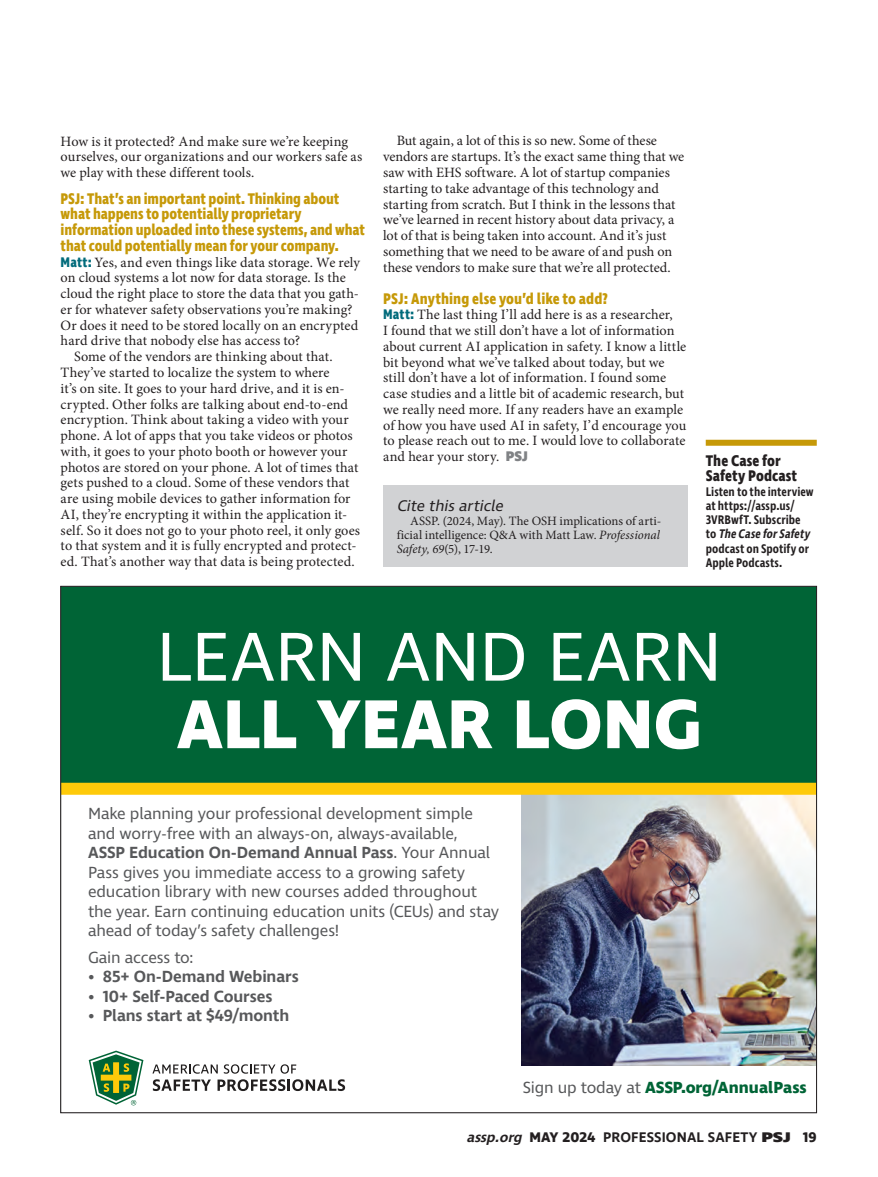
<style>
.page{position:relative;width:878px;height:1177px;background:#fff}
.page>*{position:absolute;margin:0;border:0;box-sizing:border-box;transform-origin:0 0}
.t1{font:70.5px "Ingra";color:#fff}
.t2{font:700 70.5px "Ingra";color:#fff}
.t3{font:16.5px/19.5px "Ingra";letter-spacing:-.01em;color:#57585a}
.t4{font:600 16.5px "Ingra";letter-spacing:-.005em;color:#57585a}
.t5{font:700 16.5px "Ingra";letter-spacing:.005em;color:#006436}
.t6{font:700 15.75px/15.8px "Ingra Cd";letter-spacing:-.005em;color:#c69908}
.t7{font:700 15.75px/15.8px "Ingra Cd";letter-spacing:.005em;color:#231f20}
.t8{font:italic 15.75px "Ingra";color:#231f20}
.t9{font:14.25px/15.8px "Minion Pro";color:#231f20}
.t10{font:600 14.25px "Ingra";letter-spacing:.01em;color:#231f20}
.t11{font:12.75px/14.2px "Minion Pro";color:#231f20;text-align:justify}
.t12{font:600 12.75px/14.2px "Ingra Cd";color:#231f20}
.s1{font-family:"Ingra Cd";font-weight:700;color:#006b7b}
.s2{font-family:"Ingra";font-weight:800;color:#808285}
.s3{font-style:italic}
.s4{font-weight:600}
.s5{font-weight:400;color:#57585a}
.s6{font-weight:700}
.s7{font-weight:800}
</style>
<div class="page">
<div style="left:61px;top:586px;width:756px;height:204px;background:#006436"></div>
<svg style="left:89px;top:1050px;width:54px;height:55px"></svg>
<svg style="left:152px;top:1064px;width:66px;height:9px"></svg>
<svg style="left:224px;top:1064px;width:72px;height:9px"></svg>
<svg style="left:153px;top:1079px;width:58px;height:11px"></svg>
<svg style="left:217px;top:1079px;width:128px;height:11px"></svg>
<img style="left:521px;top:794px;width:294px;height:271px">
<div style="left:61px;top:782px;width:756px;height:12px;background:#feca0a"></div>
<div style="left:706px;top:439px;width:111px;height:6px;background:#c69908"></div>
<div style="left:383px;top:485px;width:305px;height:82px;background:#d1d2d4"></div>
<p class="t9" style="left:61px;top:133px;width:303px">How is it protected? And make sure we’re keeping ourselves, our organizations and our workers safe as we play with these different tools.</p>
<p class="t6" style="left:61px;top:191px;width:306px">PSJ: That’s an important point. Thinking about what happens to potentially proprietary information uploaded into these systems, and what that could potentially mean for your company.</p>
<p class="t9" style="left:61px;top:254px;width:301px"><span class="s1">Matt:</span> Yes, and even things like data storage. We rely</p>
<p class="t9" style="left:61px;top:270px;width:287px">on cloud systems a lot now for data storage. Is the</p>
<p class="t9" style="left:61px;top:286px;width:300px">cloud the right place to store the data that you gath-</p>
<p class="t9" style="left:61px;top:301px;width:293px">er for whatever safety observations you’re making?</p>
<p class="t9" style="left:61px;top:317px;width:299px">Or does it need to be stored locally on an encrypted</p>
<p class="t9" style="left:61px;top:333px;width:241px">hard drive that nobody else has access to?</p>
<p class="t9" style="left:74px;top:349px;width:260px">Some of the vendors are thinking about that.</p>
<p class="t9" style="left:61px;top:364px;width:270px">They’ve started to localize the system to where</p>
<p class="t9" style="left:61px;top:380px;width:285px">it’s on site. It goes to your hard drive, and it is en-</p>
<p class="t9" style="left:61px;top:396px;width:289px">crypted. Other folks are talking about end-to-end</p>
<p class="t9" style="left:61px;top:412px;width:290px">encryption. Think about taking a video with your</p>
<p class="t9" style="left:61px;top:427px;width:294px">phone. A lot of apps that you take videos or photos</p>
<p class="t9" style="left:61px;top:443px;width:288px">with, it goes to your photo booth or however your</p>
<p class="t9" style="left:61px;top:459px;width:299px">photos are stored on your phone. A lot of times that</p>
<p class="t9" style="left:61px;top:475px;width:290px">gets pushed to a cloud. Some of these vendors that</p>
<p class="t9" style="left:61px;top:490px;width:291px">are using mobile devices to gather information for</p>
<p class="t9" style="left:61px;top:506px;width:288px">AI, they’re encrypting it within the application it-</p>
<p class="t9" style="left:61px;top:522px;width:301px">self. So it does not go to your photo reel, it only goes</p>
<p class="t9" style="left:61px;top:538px;width:297px">to that system and it is fully encrypted and protect-</p>
<p class="t9" style="left:61px;top:553px;width:296px">ed. That’s another way that data is being protected.</p>
<p class="t9" style="left:383px;top:133px;width:303px;text-indent:13px">But again, a lot of this is so new. Some of these vendors are startups. It’s the exact same thing that we saw with EHS software. A lot of startup companies starting to take advantage of this technology and starting from scratch. But I think in the lessons that we’ve learned in recent history about data privacy, a lot of that is being taken into account. And it’s just something that we need to be aware of and push on these vendors to make sure that we’re all protected.</p>
<p class="t6" style="left:383px;top:291px;width:226px">PSJ: Anything else you’d like to add?</p>
<p class="t9" style="left:383px;top:307px;width:305px"><span class="s1">Matt:</span> The last thing I’ll add here is as a researcher,<br>I found that we still don’t have a lot of information about current AI application in safety. I know a little bit beyond what we’ve talked about today, but we still don’t have a lot of information. I found some case studies and a little bit of academic research, but we really need more. If any readers have an example of how you have used AI in safety, I’d encourage you to please reach out to me. I would love to collaborate and hear your story. <span class="s2">PSJ</span></p>
<p class="t8" style="left:397px;top:495px;width:111px">Cite thisarticle</p>
<p class="t11" style="left:397px;top:513px;width:266px;text-indent:14px">ASSP. (2024, May). The OSH implications of arti&shy;ficial intelligence: Q&amp;A with Matt Law. <span class="s3">Professional Safety, 69</span>(5), 17-19.</p>
<p class="t7" style="left:706px;top:453px;width:93px">The Case for<br>Safety Podcast</p>
<p class="t12" style="left:706px;top:485px;width:109px">Listen to the interview at https://assp.us/<br>3VRBwfT. Subscribe<br>t o <span class="s3">TheCaseforSafety </span>podcast on Spotify or<br>Apple Podcasts.</p>
<h1 class="t1" style="left:156px;top:613px;width:567px">LEARN AND EARN</h1>
<h1 class="t2" style="left:177px;top:679px;width:526px">ALL YEAR LONG</h1>
<p class="t3" style="left:88px;top:804px;width:413px">Make planning your professional development simple and worry-free with an always-on, always-available,<br><span class="s4">ASSP Education On-Demand Annual Pass</span>. Your Annual Pass gives you immediate access to a growing safety education library with new courses added throughout the year. Earn continuing education units (CEUs) and stay ahead of today’s safety challenges!</p>
<p class="t3" style="left:88px;top:948px;width:107px">Gain access to:</p>
<p class="t4" style="left:88px;top:966px;width:212px">• 85+ On-Demand Webinars</p>
<p class="t4" style="left:88px;top:985px;width:186px">• 10+ Self-Paced Courses</p>
<p class="t4" style="left:88px;top:1005px;width:203px">• Plans start at $49/month</p>
<p class="t5" style="left:523px;top:1076px;width:286px"><span class="s5">Sign up today at</span> ASSP.org/AnnualPass</p>
<p class="t10" style="left:466px;top:1128px;width:352px"><span class="s3">assp.org</span> <span class="s6">MAY 2024</span> PROFESSIONAL SAFETY <span class="s7">PSJ</span> <span class="s6">19</span></p>
</div>
